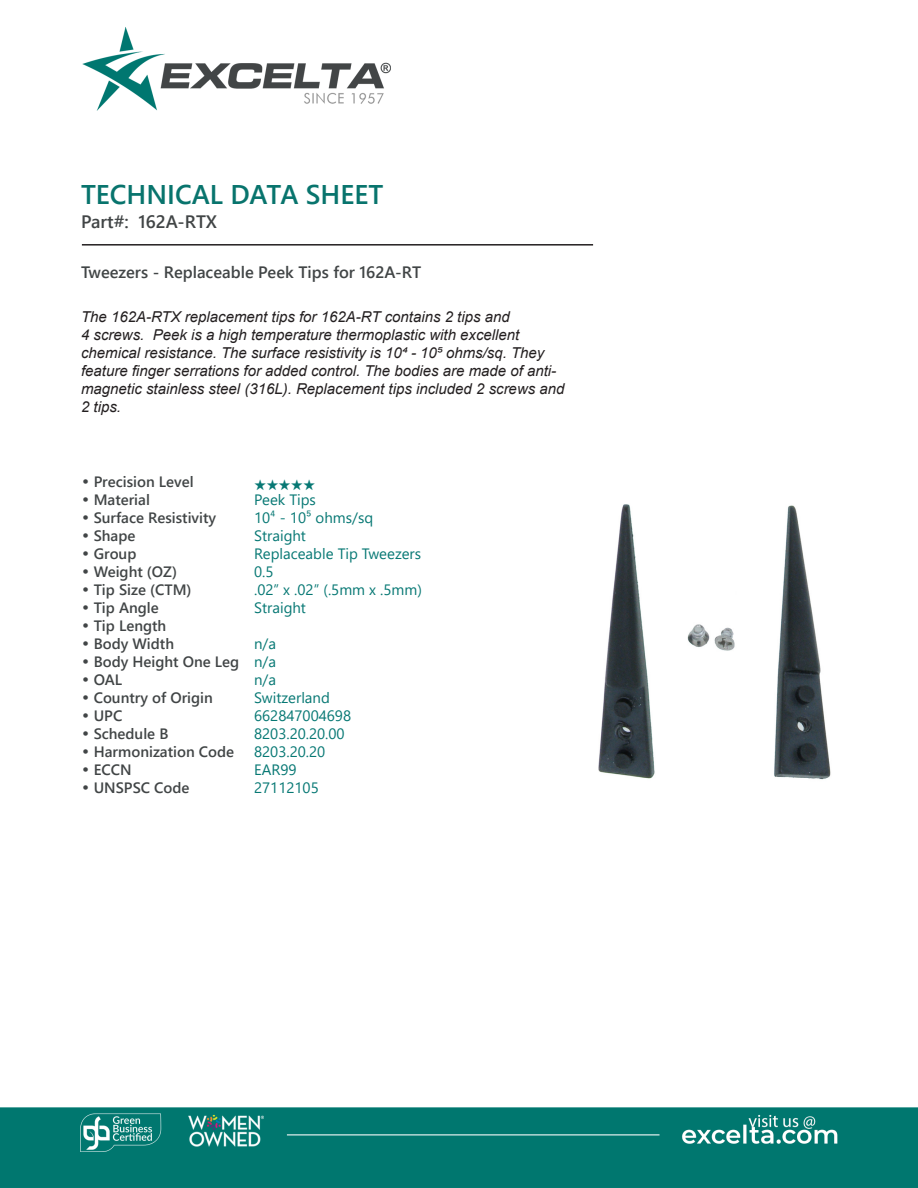
<style>
.page{position:relative;width:918px;height:1188px;background:#fff}
.page>*{position:absolute;margin:0;border:0;box-sizing:border-box;transform-origin:0 0}
.t1{font:700 27px "Yu Gothic UI";color:#08746d}
.t2{font:700 18px "Yu Gothic UI";color:#414546}
.t3{font:700 16.5px "Yu Gothic UI";color:#414546}
.t4{font:italic 15px/18px "Arial";color:#231f20}
.CT_s_CTM{font:700 15px "Yu Gothic UI";color:#414546}
.CT_s_CTM-2{font:15px "Yu Gothic UI";color:#077874}
.CT_s_CTM-3{font:15px "Zapf Ding Bats";color:#077874}
.s1{font-family:"Century Gothic";font-weight:400}
</style>
<div class="page">
<img style="left:0;top:27px;width:918px;height:1161px">
<img style="left:576px;top:447px;width:288px;height:382px">
<hr style="left:82px;top:244px;width:511px;height:2px;background:#231f20">
<p class="t1" style="left:81px;top:178px;width:304px">TECHNICAL DATA SHEET</p>
<p class="t2" style="left:81px;top:212px;width:138px">Part#: 162A-RTX</p>
<p class="t3" style="left:81px;top:262px;width:342px">Tweezers - Replaceable Peek Tips for 162A-RT</p>
<p class="t4" style="left:81px;top:308px;width:485px">The 162A-RTX replacement tips for 162A-RT contains 2 tips and<br>4 screws. Peek is a high temperature thermoplastic with excellent chemical resistance. The surface resistivity is 10⁴ - 10⁵ ohms/sq. They feature finger serrations for added control. The bodies are made of anti&shy;magnetic stainless steel (316L). Replacement tips included 2 screws and 2 tips.</p>
<p class="CT_s_CTM" style="left:81px;top:473px;width:114px"><span class="s1">•</span> Precision Level</p>
<p class="CT_s_CTM-3" style="left:254px;top:476px;width:63px">★★★★★</p>
<p class="CT_s_CTM" style="left:81px;top:491px;width:70px"><span class="s1">•</span> Material</p>
<p class="CT_s_CTM-2" style="left:254px;top:485px;width:63px">Peek Tips</p>
<p class="CT_s_CTM" style="left:81px;top:509px;width:137px"><span class="s1">•</span> Surface Resistivity</p>
<p class="CT_s_CTM-2" style="left:254px;top:503px;width:121px">10⁴ - 10⁵ ohms/sq</p>
<p class="CT_s_CTM" style="left:81px;top:527px;width:56px"><span class="s1">•</span> Shape</p>
<p class="CT_s_CTM-2" style="left:254px;top:521px;width:53px">Straight</p>
<p class="CT_s_CTM" style="left:81px;top:545px;width:57px"><span class="s1">•</span> Group</p>
<p class="CT_s_CTM-2" style="left:254px;top:539px;width:169px">Replaceable Tip Tweezers</p>
<p class="CT_s_CTM" style="left:81px;top:563px;width:98px"><span class="s1">•</span> Weight (OZ)</p>
<p class="CT_s_CTM-2" style="left:254px;top:557px;width:21px">0.5</p>
<p class="CT_s_CTM" style="left:81px;top:581px;width:112px"><span class="s1">•</span> Tip Size (CTM)</p>
<p class="CT_s_CTM-2" style="left:254px;top:575px;width:169px">.02” x .02” (.5mm x .5mm)</p>
<p class="CT_s_CTM" style="left:81px;top:599px;width:79px"><span class="s1">•</span> Tip Angle</p>
<p class="CT_s_CTM-2" style="left:254px;top:593px;width:53px">Straight</p>
<p class="CT_s_CTM" style="left:81px;top:617px;width:87px"><span class="s1">•</span> Tip Length</p>
<p class="CT_s_CTM" style="left:81px;top:635px;width:95px"><span class="s1">•</span> Body Width</p>
<p class="CT_s_CTM-2" style="left:254px;top:629px;width:23px">n/a</p>
<p class="CT_s_CTM" style="left:81px;top:653px;width:160px"><span class="s1">•</span> Body Height One Leg</p>
<p class="CT_s_CTM-2" style="left:254px;top:647px;width:23px">n/a</p>
<p class="CT_s_CTM" style="left:81px;top:671px;width:43px"><span class="s1">•</span> OAL</p>
<p class="CT_s_CTM-2" style="left:254px;top:665px;width:23px">n/a</p>
<p class="CT_s_CTM" style="left:81px;top:689px;width:133px"><span class="s1">•</span> Country of Origin</p>
<p class="CT_s_CTM-2" style="left:254px;top:683px;width:77px">Switzerland</p>
<p class="CT_s_CTM" style="left:81px;top:707px;width:43px"><span class="s1">•</span> UPC</p>
<p class="CT_s_CTM-2" style="left:254px;top:701px;width:99px">662847004698</p>
<p class="CT_s_CTM" style="left:81px;top:725px;width:89px"><span class="s1">•</span> Schedule B</p>
<p class="CT_s_CTM-2" style="left:254px;top:719px;width:92px">8203.20.20.00</p>
<p class="CT_s_CTM" style="left:81px;top:743px;width:155px"><span class="s1">•</span> Harmonization Code</p>
<p class="CT_s_CTM-2" style="left:254px;top:737px;width:73px">8203.20.20</p>
<p class="CT_s_CTM" style="left:81px;top:761px;width:52px"><span class="s1">•</span> ECCN</p>
<p class="CT_s_CTM-2" style="left:254px;top:755px;width:44px">EAR99</p>
<p class="CT_s_CTM" style="left:81px;top:779px;width:110px"><span class="s1">•</span> UNSPSC Code</p>
<p class="CT_s_CTM-2" style="left:254px;top:773px;width:66px">27112105</p>
</div>
